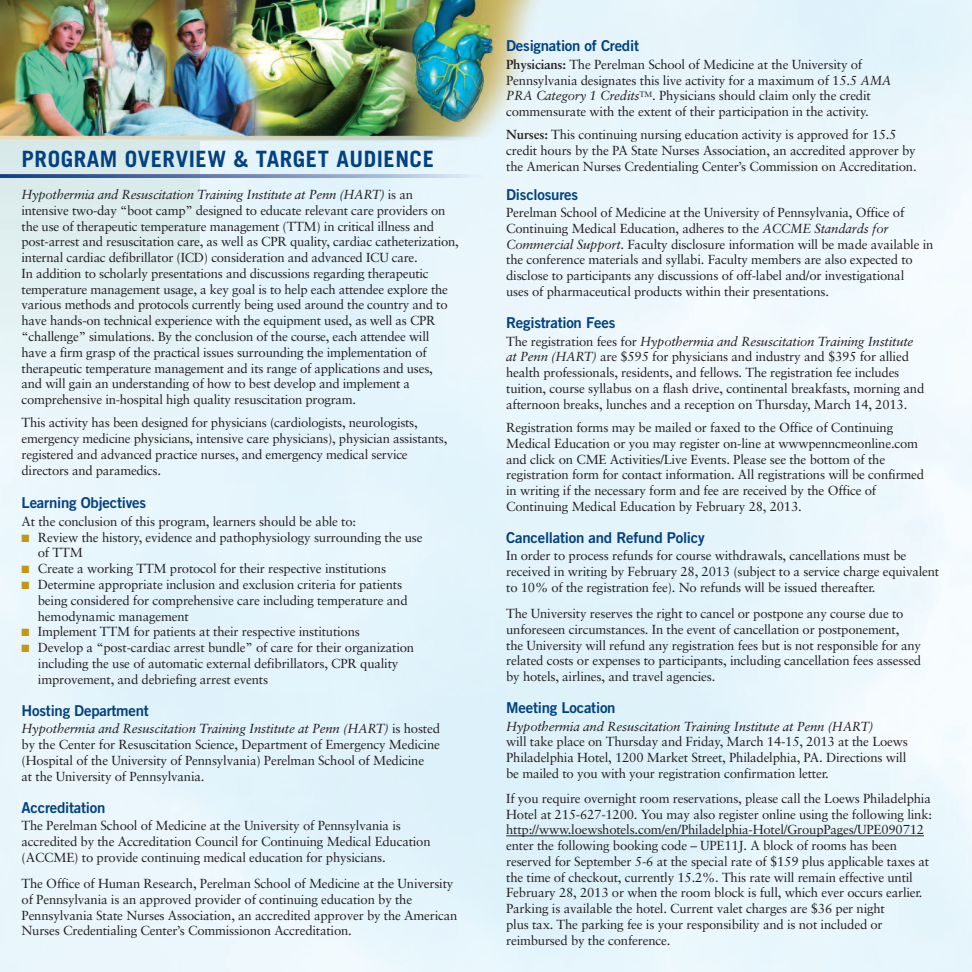
<style>
.page{position:relative;width:972px;height:972px;background:#fff}
.page>*{position:absolute;margin:0;border:0;box-sizing:border-box;transform-origin:0 0}
.t1{font:700 22.5px "Trade Gothic";letter-spacing:.025em;color:#014181}
.t2{font:15px "Trade Gothic Bold Two";letter-spacing:-.015em;color:#014181}
.t3{font:13.2px/15.8px "Sabon";letter-spacing:-.015em;color:#231f20}
.t4{font:italic 13.2px "Sabon";letter-spacing:-.015em;color:#231f20}
.s1{font-style:italic}
.s2{color:#c39616}
.s3{font-weight:700}
</style>
<div class="page">
<img style="left:0;top:0;width:972px;height:972px">
<img style="left:0;top:177px;width:200px;height:287px">
<div style="left:0;top:141px;width:200px;height:34px;background:#d7e9e8"></div>
<img style="left:0;top:175px;width:486px;height:2px">
<hr style="left:506px;top:836px;width:418px;height:1px;background:#231f20">
<h1 class="t1" style="left:22px;top:151px;width:414px">PROGRAM OVERVIEW &amp; TARGET AUDIENCE</h1>
<p class="t3" style="left:22px;top:188px;width:439px"><span class="s1">Hypothermia and Resuscitation Training Institute at Penn (HART)</span> is an intensive two-day “boot camp” designed to educate relevant care providers on the use of therapeutic temperature management (TTM) in critical illness and post-arrest and resuscitation care, as well as CPR quality, cardiac catheterization, internal cardiac defibrillator (ICD) consideration and advanced ICU care.<br>In addition to scholarly presentations and discussions regarding therapeutic temperature management usage, a key goal is to help each attendee explore the various methods and protocols currently being used around the country and to have hands-on technical experience with the equipment used, as well as CPR “challenge” simulations. By the conclusion of the course, each attendee will<br>have a firm grasp of the practical issues surrounding the implementation of therapeutic temperature management and its range of applications and uses,<br>and will gain an understanding of how to best develop and implement a comprehensive in-hospital high quality resuscitation program.</p>
<p class="t3" style="left:22px;top:416px;width:427px">This activity has been designed for physicians (cardiologists, neurologists, emergency medicine physicians, intensive care physicians), physician assistants, registered and advanced practice nurses, and emergency medical service directors and paramedics.</p>
<p class="t2" style="left:22px;top:498px;width:126px">Learning Objectives</p>
<p class="t3" style="left:22px;top:514px;width:336px">At the conclusion of this program, learners should be able to:</p>
<p class="t3" style="left:38px;top:530px;width:386px;text-indent:-16px"><span class="s2">■</span> Review the history, evidence and pathophysiology surrounding the use of TTM</p>
<p class="t3" style="left:22px;top:562px;width:366px"><span class="s2">■</span> Create a working TTM protocol for their respective institutions</p>
<p class="t3" style="left:38px;top:578px;width:371px;text-indent:-16px"><span class="s2">■</span> Determine appropriate inclusion and exclusion criteria for patients being considered for comprehensive care including temperature and hemodynamic management</p>
<p class="t3" style="left:22px;top:625px;width:340px"><span class="s2">■</span> Implement TTM for patients at their respective institutions</p>
<p class="t3" style="left:38px;top:641px;width:378px;text-indent:-16px"><span class="s2">■</span> Develop a “post-cardiac arrest bundle” of care for their organization including the use of automatic external defibrillators, CPR quality improvement, and debriefing arrest events</p>
<p class="t2" style="left:22px;top:705px;width:129px">Hosting Department</p>
<p class="t3" style="left:22px;top:722px;width:420px"><span class="s1">Hypothermia and Resuscitation Training Institute at Penn (HART)</span> is hosted by the Center for Resuscitation Science, Department of Emergency Medicine (Hospital of the University of Pennsylvania) Perelman School of Medicine<br>at the University of Pennsylvania.</p>
<p class="t2" style="left:22px;top:802px;width:85px">Accreditation</p>
<p class="t3" style="left:22px;top:819px;width:411px">The Perelman School of Medicine at the University of Pennsylvania is accredited by the Accreditation Council for Continuing Medical Education (ACCME) to provide continuing medical education for physicians.</p>
<p class="t3" style="left:22px;top:877px;width:437px">The Office of Human Research, Perelman School of Medicine at the University of Pennsylvania is an approved provider of continuing education by the Pennsylvania State Nurses Association, an accredited approver by the American Nurses Credentialing Center’s Commissionon Accreditation.</p>
<p class="t2" style="left:506px;top:40px;width:134px">Designation of Credit</p>
<p class="t3" style="left:506px;top:57px;width:387px"><span class="s3">Physicians:</span> The Perelman School of Medicine at the University of Pennsylvania designates this live activity for a maximum of 15.5 <span class="s1">AMA PRA Category 1 Credits</span><sup>TM</sup>. Physicians should claim only the credit commensurate with the extent of their participation in the activity.</p>
<p class="t3" style="left:506px;top:128px;width:412px"><span class="s3">Nurses:</span> This continuing nursing education activity is approved for 15.5 credit hours by the PA State Nurses Association, an accredited approver by the American Nurses Credentialing Center’s Commission on Accreditation.</p>
<p class="t2" style="left:506px;top:189px;width:73px">Disclosures</p>
<p class="t3" style="left:506px;top:206px;width:429px">Perelman School of Medicine at the University of Pennsylvania, Office of Continuing Medical Education, adheres to the <span class="s1">ACCME Standards for Commercial Support</span>. Faculty disclosure information will be made available in the conference materials and syllabi. Faculty members are also expected to disclose to participants any discussions of off-label and/or investigational<br>uses of pharmaceutical products within their presentations.</p>
<p class="t2" style="left:506px;top:317px;width:111px">Registration Fees</p>
<p class="t3" style="left:506px;top:334px;width:420px">The registration fees for <span class="s1">Hypothermia and Resuscitation Training Institute at Penn (HART)</span> are $595 for physicians and industry and $395 for allied health professionals, residents, and fellows. The registration fee includes tuition, course syllabus on a flash drive, continental breakfasts, morning and afternoon breaks, lunches and a reception on Thursday, March 14, 2013.</p>
<p class="t3" style="left:506px;top:421px;width:420px">Registration forms may be mailed or faxed to the Office of Continuing Medical Education or you may register on-line at wwwpenncmeonline.com and click on CME Activities/Live Events. Please see the bottom of the registration form for contact information. All registrations will be confirmed in writing if the necessary form and fee are received by the Office of Continuing Medical Education by February 28, 2013.</p>
<p class="t2" style="left:506px;top:532px;width:200px">Cancellation and Refund Policy</p>
<p class="t3" style="left:506px;top:549px;width:435px">In order to process refunds for course withdrawals, cancellations must be received in writing by February 28, 2013 (subject to a service charge equivalent to 10% of the registration fee). No refunds will be issued thereafter.</p>
<p class="t3" style="left:506px;top:607px;width:417px">The University reserves the right to cancel or postpone any course due to unforeseen circumstances. In the event of cancellation or postponement,<br>the University will refund any registration fees but is not responsible for any related costs or expenses to participants, including cancellation fees assessed by hotels, airlines, and travel agencies.</p>
<p class="t2" style="left:506px;top:702px;width:111px">Meeting Location</p>
<p class="t4" style="left:506px;top:721px;width:369px">Hypothermia and Resuscitation Training Institute at Penn (HART)</p>
<p class="t3" style="left:506px;top:735px;width:403px">will take place on Thursday and Friday, March 14-15, 2013 at the Loews<br>Philadelphia Hotel, 1200 Market Street, Philadelphia, PA. Directions will be mailed to you with your registration confirmation letter.</p>
<p class="t3" style="left:506px;top:791px;width:427px">If you require overnight room reservations, please call the Loews Philadelphia Hotel at 215-627-1200. You may also register online using the following link: http://www.loewshotels.com/en/Philadelphia-Hotel/GroupPages/UPE090712 enter the following booking code – UPE11J. A block of rooms has been reserved for September 5-6 at the special rate of $159 plus applicable taxes at the time of checkout, currently 15.2%. This rate will remain effective until February 28, 2013 or when the room block is full, which ever occurs earlier.<br>Parking is available the hotel. Current valet charges are $36 per night<br>plus tax. The parking fee is your responsibility and is not included or reimbursed by the conference.</p>
</div>
